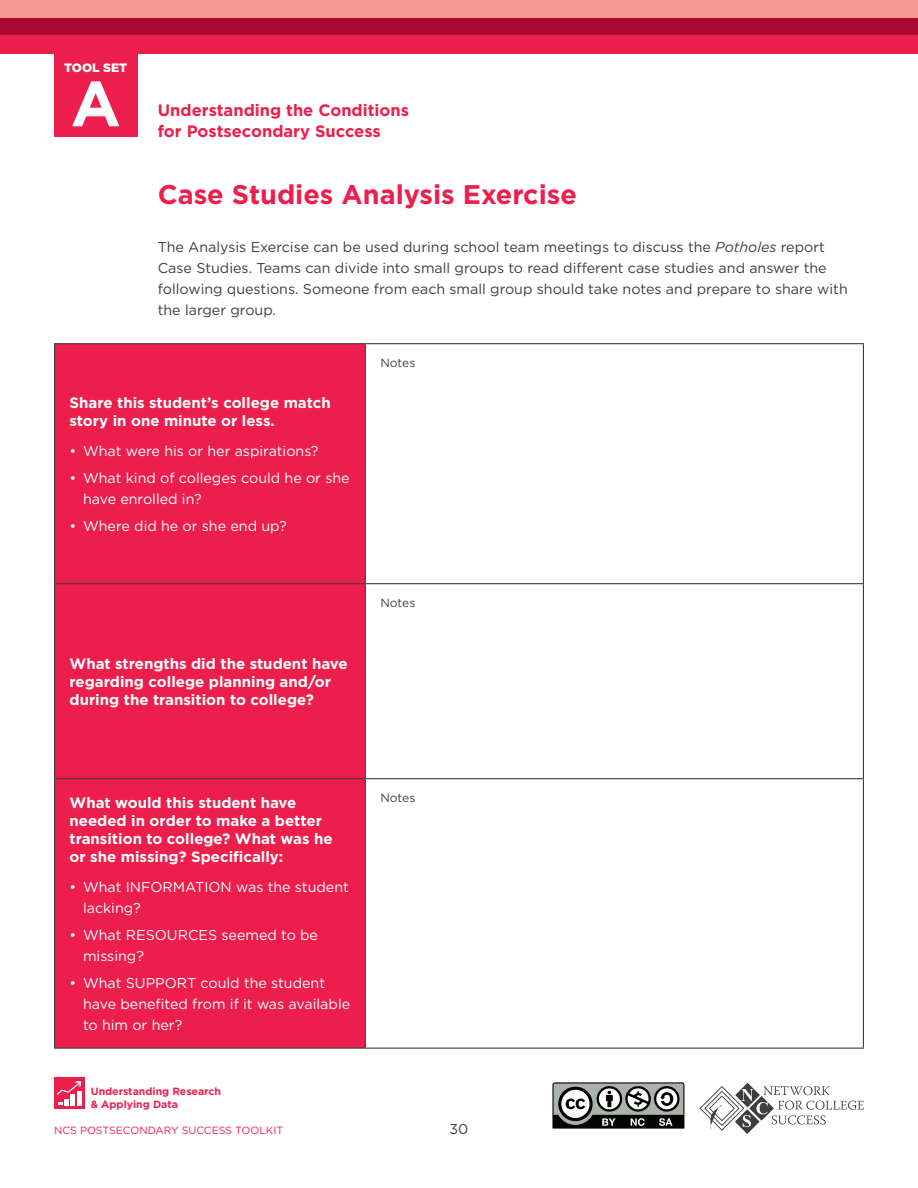
<style>
.page{position:relative;width:918px;height:1188px;background:#fff}
.page>*{position:absolute;margin:0;border:0;box-sizing:border-box;transform-origin:0 0}
.t1{font:700 63.75px "Gotham";color:#fff}
.t2{font:700 27px "Gotham";color:#ed1e4c}
.t3{font:700 16.5px/21px "Gotham";color:#ed1e4c}
.t4{font:700 15px/18px "Gotham";color:#fff}
.t5{font:14.25px/21px "Gotham";color:#3e3e3f}
.t6{font:14.25px/21px "Gotham";color:#fff}
.t7{font:900 12.15px "Gotham";color:#fff}
.t8{font:12px "Gotham";color:#3e3e3f}
.t9{font:700 10.5px/12.6px "Gotham";color:#ed1e4c}
.t10{font:10.5px "Gotham";color:#ed1e4c}
.s1{font-style:italic}
</style>
<div class="page">
<div style="left:54px;top:53px;width:84px;height:83px;background:#ed1e4c"></div>
<svg style="left:553px;top:1082px;width:132px;height:47px"></svg>
<svg style="left:699px;top:1082px;width:165px;height:52px"></svg>
<div style="left:54px;top:1078px;width:30px;height:31px;background:#ed1e4c"></div>
<div style="left:77px;top:1091px;width:5px;height:14px;background:#fff"></div>
<svg style="left:57px;top:1081px;width:24px;height:24px"></svg>
<div style="left:0;top:18px;width:918px;height:18px;background:#a90933"></div>
<div style="left:0;top:0;width:918px;height:18px;background:#f59993"></div>
<div style="left:0;top:36px;width:918px;height:18px;background:#ed1e4c"></div>
<div style="left:55px;top:344px;width:310px;height:704px;background:#ed1e4c"></div>
<hr style="left:365px;top:344px;width:1px;height:239px;background:#3e3e3f">
<hr style="left:54px;top:583px;width:311px;height:1px;background:#3e3e3f">
<hr style="left:365px;top:583px;width:499px;height:1px;background:#3e3e3f">
<hr style="left:365px;top:584px;width:1px;height:194px;background:#3e3e3f">
<hr style="left:54px;top:778px;width:311px;height:1px;background:#3e3e3f">
<hr style="left:365px;top:778px;width:499px;height:1px;background:#3e3e3f">
<hr style="left:365px;top:779px;width:1px;height:269px;background:#3e3e3f">
<hr style="left:54px;top:343px;width:311px;height:1px;background:#3e3e3f">
<hr style="left:54px;top:344px;width:1px;height:239px;background:#3e3e3f">
<hr style="left:365px;top:343px;width:499px;height:1px;background:#3e3e3f">
<hr style="left:863px;top:344px;width:1px;height:239px;background:#3e3e3f">
<hr style="left:54px;top:584px;width:1px;height:194px;background:#3e3e3f">
<hr style="left:863px;top:584px;width:1px;height:194px;background:#3e3e3f">
<hr style="left:54px;top:779px;width:1px;height:269px;background:#3e3e3f">
<hr style="left:863px;top:779px;width:1px;height:269px;background:#3e3e3f">
<hr style="left:54px;top:1048px;width:311px;height:1px;background:#3e3e3f">
<hr style="left:365px;top:1048px;width:499px;height:1px;background:#3e3e3f">
<p class="t7" style="left:64px;top:61px;width:64px">TOOL SET</p>
<h1 class="t1" style="left:71px;top:67px;width:52px">A</h1>
<p class="t3" style="left:158px;top:99px;width:253px">Understanding the Conditions for Postsecondary Success</p>
<h2 class="t2" style="left:158px;top:179px;width:421px">Case Studies Analysis Exercise</h2>
<p class="t5" style="left:158px;top:237px;width:692px">The Analysis Exercise can be used during school team meetings to discuss the <span class="s1">Potholes</span> report Case Studies. Teams can divide into small groups to read different case studies and answer the following questions. Someone from each small group should take notes and prepare to share with the larger group.</p>
<p class="t8" style="left:380px;top:357px;width:36px">Notes</p>
<p class="t4" style="left:70px;top:393px;width:263px">Share this student’s college match story in one minute or less.</p>
<p class="t6" style="left:70px;top:440px;width:251px">• What were his or her aspirations?</p>
<p class="t6" style="left:83px;top:467px;width:268px;text-indent:-13px">• What kind of colleges could he or she have enrolled in?</p>
<p class="t6" style="left:70px;top:515px;width:219px">• Where did he or she end up?</p>
<p class="t4" style="left:70px;top:654px;width:280px">What strengths did the student have regarding college planning and/or during the transition to college?</p>
<p class="t8" style="left:380px;top:597px;width:36px">Notes</p>
<p class="t4" style="left:70px;top:793px;width:265px">What would this student have needed in order to make a better transition to college? What was he or she missing? Specifically:</p>
<p class="t6" style="left:83px;top:876px;width:267px;text-indent:-13px">• What INFORMATION was the student lacking?</p>
<p class="t6" style="left:83px;top:924px;width:237px;text-indent:-13px">• What RESOURCES seemed to be missing?</p>
<p class="t6" style="left:83px;top:972px;width:269px;text-indent:-13px">• What SUPPORT could the student have benefited from if it was available to him or her?</p>
<p class="t9" style="left:91px;top:1085px;width:132px">Understanding Research &amp; Applying Data</p>
<p class="t10" style="left:54px;top:1124px;width:231px">NCS POSTSECONDARY SUCCESS TOOLKIT</p>
<p class="t8" style="left:380px;top:792px;width:36px">Notes</p>
<p class="t5" style="left:450px;top:1118px;width:20px">30</p>
</div>
